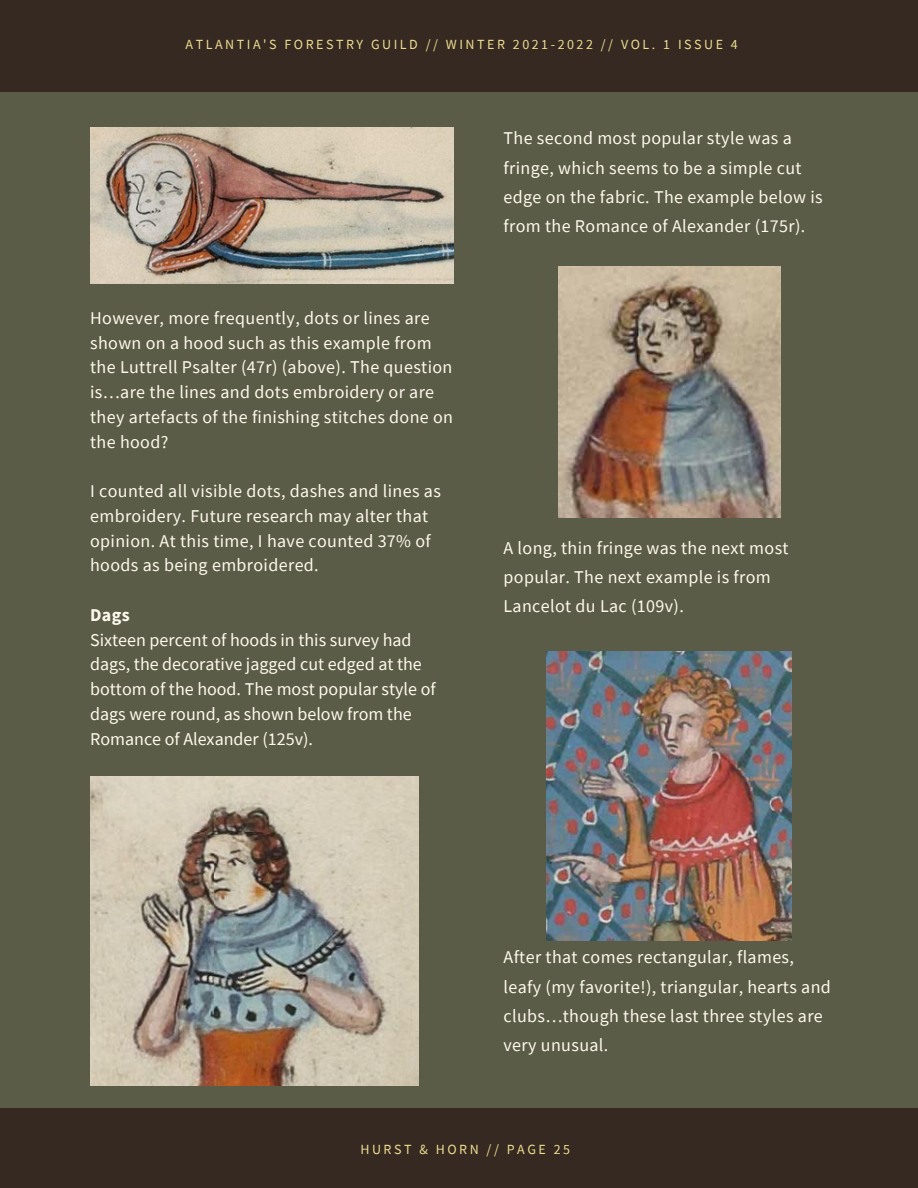
<style>
.page{position:relative;width:918px;height:1188px;background:#352921}
.page>*{position:absolute;margin:0;border:0;box-sizing:border-box;transform-origin:0 0}
.t1{font:18px/29.2px "Source Sans Pro";letter-spacing:.02em;color:#fff9ed}
.t2{font:18px/24.8px "Source Sans Pro";color:#fff9ed}
.t3{font:700 18px "Source Sans Pro";color:#fff9ed}
.t4{font:13.95px "Source Sans Pro";letter-spacing:.18em;color:#efdd8f}
</style>
<div class="page">
<div style="left:0;top:92px;width:918px;height:1016px;background:#5a5c47"></div>
<img style="left:90px;top:127px;width:364px;height:157px">
<img style="left:90px;top:776px;width:329px;height:310px">
<img style="left:558px;top:267px;width:222px;height:251px">
<img style="left:547px;top:652px;width:245px;height:289px">
<p class="t4" style="left:186px;top:35px;width:554px">ATLANTIA'S FORESTRY GUILD // WINTER 2021-2022 // VOL. 1 ISSUE 4</p>
<p class="t1" style="left:90px;top:305px;width:365px;line-height:24.8px">However, more frequently, dots or lines are shown on a hood such as this example from the Luttrell Psalter (47r) (above). The question is…are the lines and dots embroidery or are they artefacts of the finishing stitches done on the hood?</p>
<p class="t1" style="left:90px;top:478px;width:352px;line-height:24.8px">I counted all visible dots, dashes and lines as embroidery. Future research may alter that opinion. At this time, I have counted 37% of hoods as being embroidered.</p>
<p class="t3" style="left:90px;top:603px;width:41px">Dags</p>
<p class="t2" style="left:90px;top:627px;width:347px">Sixteen percent of hoods in this survey had dags, the decorative jagged cut edged at the bottom of the hood. The most popular style of dags were round, as shown below from the Romance of Alexander (125v).</p>
<p class="t1" style="left:504px;top:123px;width:321px">The second most popular style was a fringe, which seems to be a simple cut edge on the fabric. The example below is from the Romance of Alexander (175r).</p>
<p class="t1" style="left:504px;top:533px;width:287px">A long, thin fringe was the next most popular. The next example is from<br>Lancelot du Lac (109v).</p>
<p class="t1" style="left:504px;top:942px;width:329px">After that comes rectangular, flames, leafy (my favorite!), triangular, hearts and clubs…though these last three styles are very unusual.</p>
<p class="t4" style="left:360px;top:1140px;width:211px">HURST &amp; HORN // PAGE 25</p>
</div>
